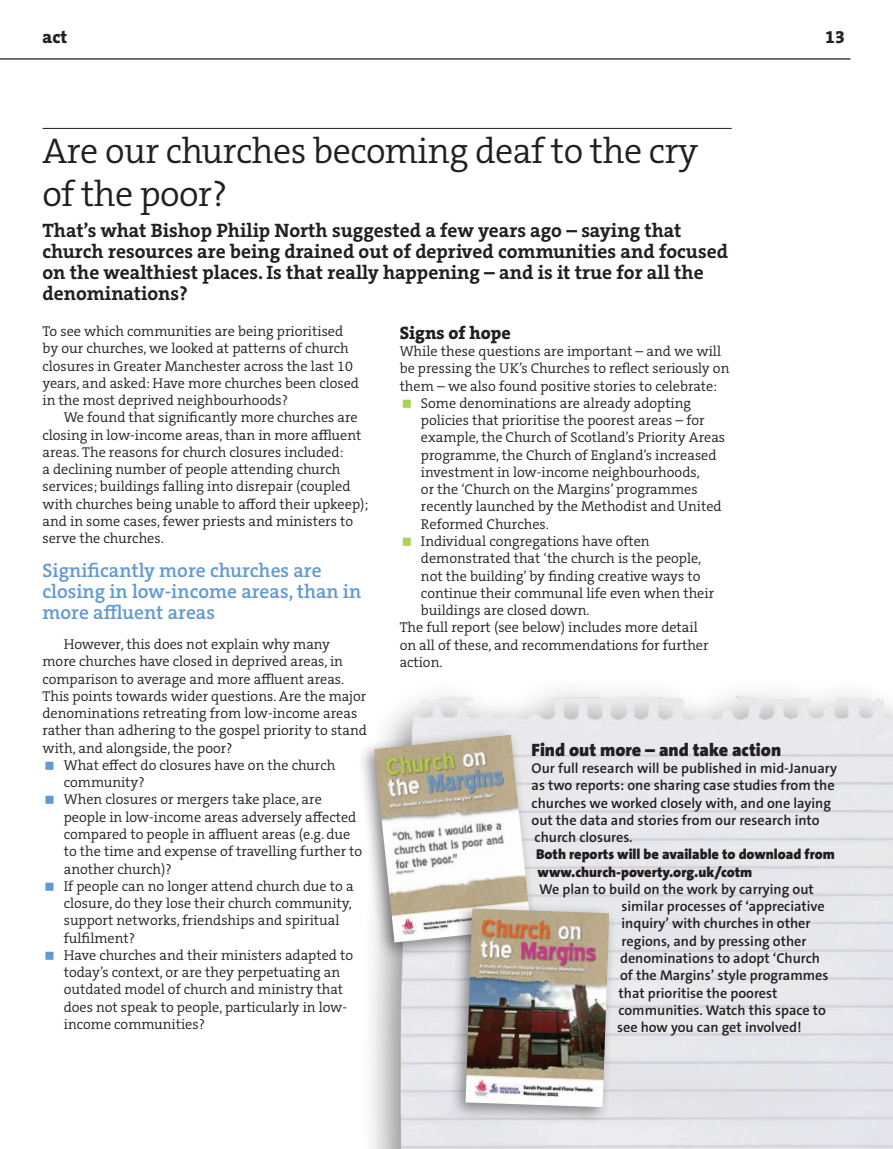
<style>
.page{position:relative;width:893px;height:1149px;background:#fff}
.page>*{position:absolute;margin:0;border:0;box-sizing:border-box;transform-origin:0 0}
.Headline__light{font:300 36px/43.2px "The Serif C5";letter-spacing:-.015em;color:#231f20}
.Standfirst{font:700 19.5px/21px "The Serif C5";color:#231f20}
.Pull_quote{font:600 19.5px/21px "The Serif C5";color:#6299d1}
.Subhead_sans{font:900 18px "The Sans C5";color:#231f20}
.Subhead_serif__heavy{font:800 18px "The Serif C5";color:#231f20}
.Body_text_serif__sta{font:300 14.25px/17.2px "The Serif C5";color:#231f20}
.Body_text_sans_first{font:600 14.25px/17.2px "The Sans C5";color:#231f20}
.Body_text_serif_no_i{font:300 14.25px/17.2px "The Serif C5";color:#231f20}
.Body_text_sans_first-2{font:900 14.25px/17.2px "The Sans C5";color:#231f20}
</style>
<div class="page">
<hr style="left:0;top:58px;width:850px;height:2px;background:#231f20">
<hr style="left:43px;top:128px;width:689px;height:1px;background:#231f20">
<div style="left:358px;top:676px;width:535px;height:472px;background:#231f20;opacity:.5"></div>
<img style="left:400px;top:695px;width:493px;height:453px">
<div style="left:357px;top:727px;width:181px;height:232px;background:#231f20;opacity:.5"></div>
<img style="left:374px;top:734px;width:157px;height:208px">
<div style="left:448px;top:900px;width:169px;height:224px;background:#231f20;opacity:.5"></div>
<img style="left:466px;top:908px;width:143px;height:198px">
<p class="Subhead_serif__heavy" style="left:43px;top:25px;width:26px">act</p>
<p class="Subhead_serif__heavy" style="left:825px;top:25px;width:21px">13</p>
<p class="Headline__light" style="left:43px;top:129px;width:657px">Are our churches becoming deaf to the cry of the poor?</p>
<p class="Standfirst" style="left:43px;top:220px;width:687px">That’s what Bishop Philip North suggested a few years ago – saying that church resources are being drained out of deprived communities and focused on the wealthiest places. Is that really happening – and is it true for all the denominations?</p>
<p class="Body_text_serif_no_i" style="left:43px;top:322px;width:318px">To see which communities are being prioritised by our churches, we looked at patterns of church closures in Greater Manchester across the last 10 years, and asked: Have more churches been closed in the most deprived neighbourhoods?</p>
<p class="Body_text_serif__sta" style="left:43px;top:409px;width:327px;text-indent:21px">We found that significantly more churches are closing in low-income areas, than in more affluent areas. The reasons for church closures included:<br>a declining number of people attending church services; buildings falling into disrepair (coupled with churches being unable to afford their upkeep); and in some cases, fewer priests and ministers to serve the churches.</p>
<p class="Pull_quote" style="left:43px;top:560px;width:320px">Significantly more churches are closing in low-income areas, than in more affluent areas</p>
<p class="Body_text_serif__sta" style="left:43px;top:635px;width:326px;text-indent:21px">However, this does not explain why many more churches have closed in deprived areas, in comparison to average and more affluent areas.<br>This points towards wider questions. Are the major denominations retreating from low-income areas rather than adhering to the gospel priority to stand with, and alongside, the poor?</p>
<p class="Body_text_serif__sta" style="left:64px;top:756px;width:273px">What effect do closures have on the church community?</p>
<p class="Body_text_serif__sta" style="left:64px;top:790px;width:300px">When closures or mergers take place, are people in low-income areas adversely affected compared to people in affluent areas (e.g. due to the time and expense of travelling further to another church)?</p>
<p class="Body_text_serif__sta" style="left:64px;top:877px;width:291px">If people can no longer attend church due to a closure, do they lose their church community, support networks, friendships and spiritual fulfilment?</p>
<p class="Body_text_serif__sta" style="left:64px;top:946px;width:291px">Have churches and their ministers adapted to today’s context, or are they perpetuating an outdated model of church and ministry that does not speak to people, particularly in low&shy;income communities?</p>
<p class="Subhead_serif__heavy" style="left:400px;top:321px;width:113px">Signs of hope</p>
<p class="Body_text_serif_no_i" style="left:400px;top:342px;width:331px">While these questions are important – and we will be pressing the UK’s Churches to reflect seriously on them – we also found positive stories to celebrate:</p>
<p class="Body_text_serif__sta" style="left:421px;top:394px;width:306px">Some denominations are already adopting policies that prioritise the poorest areas – for example, the Church of Scotland’s Priority Areas programme, the Church of England’s increased investment in low-income neighbourhoods,<br>or the ‘Church on the Margins’ programmes recently launched by the Methodist and United Reformed Churches.</p>
<p class="Body_text_serif__sta" style="left:421px;top:532px;width:295px">Individual congregations have often demonstrated that ‘the church is the people, not the building’ by finding creative ways to continue their communal life even when their buildings are closed down.</p>
<p class="Body_text_serif_no_i" style="left:400px;top:619px;width:310px">The full report (see below) includes more detail on all of these, and recommendations for further action.</p>
<p class="Subhead_sans" style="left:531px;top:737px;width:251px">Find out more – and take action</p>
<p class="Body_text_sans_first" style="left:531px;top:759px;width:307px">Our full research will be published in mid-January as two reports: one sharing case studies from the churches we worked closely with, and one laying out the data and stories from our research into church closures.</p>
<p class="Body_text_sans_first-2" style="left:536px;top:845px;width:300px">Both reports will be available to download from www.church-poverty.org.uk/cotm</p>
<p class="Body_text_sans_first" style="left:539px;top:880px;width:276px">We plan to build on the work by carrying out</p>
<p class="Body_text_sans_first" style="left:621px;top:897px;width:205px">similar processes of ‘appreciative</p>
<p class="Body_text_sans_first" style="left:621px;top:914px;width:191px">inquiry’ with churches in other</p>
<p class="Body_text_sans_first" style="left:621px;top:932px;width:186px">regions, and by pressing other</p>
<p class="Body_text_sans_first" style="left:620px;top:949px;width:202px">denominations to adopt ‘Church</p>
<p class="Body_text_sans_first" style="left:620px;top:966px;width:210px">of the Margins’ style programmes</p>
<p class="Body_text_sans_first" style="left:618px;top:983px;width:161px">that prioritise the poorest</p>
<p class="Body_text_sans_first" style="left:618px;top:1001px;width:209px">communities. Watch this space to</p>
<p class="Body_text_sans_first" style="left:617px;top:1018px;width:186px">see how you can get involved!</p>
</div>
